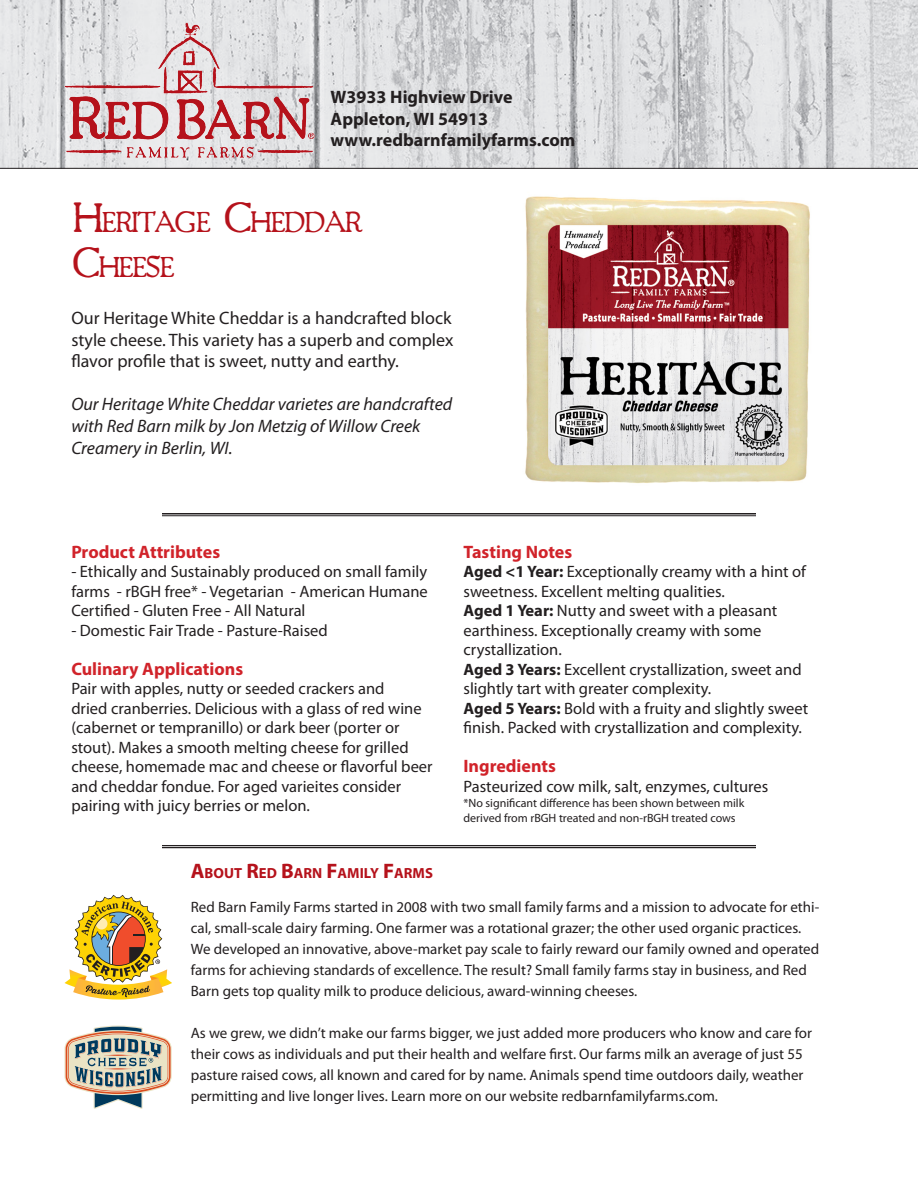
<style>
.page{position:relative;width:918px;height:1188px;background:#fff}
.page>*{position:absolute;margin:0;border:0;box-sizing:border-box;transform-origin:0 0}
.t1{font:26.25px/45px "Packard Antique";letter-spacing:-.045em;color:#b5121b}
.t2{font:18px/21.6px "Myriad Pro";color:#231f20;text-align:justify}
.t3{font:italic 18px/21.6px "Myriad Pro";color:#231f20}
.t4{font:700 18px "Myriad Pro";color:#d1232a}
.t5{font:700 18px "Myriad Pro";color:#231f20}
.t6{font:16.5px/19.5px "Myriad Pro";color:#231f20}
.t7{font:15px/21px "Myriad Pro";color:#231f20}
.t8{font:700 14.7px "Myriad Pro";color:#b5121b}
.t9{font:12px/14.4px "Myriad Pro";color:#231f20}
.s1{font-size:37.5px}
.s2{font-size:21px}
.s3{font-weight:700}
</style>
<div class="page">
<svg style="left:0;top:0;width:918px;height:169px;background:#d8d9db"></svg>
<hr style="left:162px;top:513px;width:594px;height:1px;background:#231f20">
<hr style="left:162px;top:515px;width:594px;height:1px;background:#231f20">
<hr style="left:162px;top:845px;width:594px;height:1px;background:#231f20">
<hr style="left:162px;top:847px;width:594px;height:1px;background:#231f20">
<img style="left:55px;top:9px;width:268px;height:153px">
<svg style="left:65px;top:895px;width:107px;height:105px"></svg>
<svg style="left:65px;top:1026px;width:107px;height:83px"></svg>
<img style="left:525px;top:196px;width:285px;height:288px">
<p class="t5" style="left:331px;top:85px;width:184px">W3933 Highview Drive</p>
<p class="t5" style="left:331px;top:107px;width:159px">Appleton, WI 54913</p>
<p class="t5" style="left:331px;top:129px;width:246px">www.redbarnfamilyfarms.com</p>
<p class="t1" style="left:71px;top:199px;width:291px"><span class="s1">H</span>ERITAGE <span class="s1">C</span>HEDDAR<br><span class="s1">C</span>HEESE</p>
<p class="t2" style="left:71px;top:307px;width:384px">Our Heritage White Cheddar is a handcrafted block style cheese. This variety has a superb and complex flavor profile that is sweet, nutty and earthy.</p>
<p class="t3" style="left:71px;top:393px;width:382px">Our Heritage White Cheddar varietes are handcrafted with Red Barn milk by Jon Metzig of Willow Creek<br>Creamery in Berlin, WI.</p>
<p class="t4" style="left:71px;top:540px;width:150px">Product Attributes</p>
<p class="t6" style="left:71px;top:562px;width:358px;text-align:justify">- Ethically and Sustainably produced on small family farms - rBGH free* - Vegetarian - American Humane Certified - Gluten Free - All Natural</p>
<p class="t6" style="left:71px;top:620px;width:258px">- Domestic Fair Trade - Pasture-Raised</p>
<p class="t4" style="left:71px;top:657px;width:173px">Culinary Applications</p>
<p class="t6" style="left:71px;top:679px;width:363px">Pair with apples, nutty or seeded crackers and<br>dried cranberries. Delicious with a glass of red wine (cabernet or tempranillo) or dark beer (porter or stout). Makes a smooth melting cheese for grilled cheese, homemade mac and cheese or flavorful beer and cheddar fondue. For aged varieites consider pairing with juicy berries or melon.</p>
<p class="t8" style="left:191px;top:863px;width:244px"><span class="s2">A</span>BOUT <span class="s2">R</span>ED <span class="s2">B</span>ARN <span class="s2">F</span>AMILY <span class="s2">F</span>ARMS</p>
<p class="t4" style="left:463px;top:540px;width:110px">Tasting Notes</p>
<p class="t6" style="left:463px;top:562px;width:344px"><span class="s3">Aged &lt;1 Year:</span> Exceptionally creamy with a hint of sweetness. Excellent melting qualities.</p>
<p class="t6" style="left:463px;top:601px;width:315px"><span class="s3">Aged 1 Year:</span> Nutty and sweet with a pleasant earthiness. Exceptionally creamy with some crystallization.</p>
<p class="t6" style="left:463px;top:659px;width:340px"><span class="s3">Aged 3 Years:</span> Excellent crystallization, sweet and slightly tart with greater complexity.</p>
<p class="t6" style="left:463px;top:698px;width:346px"><span class="s3">Aged 5 Years:</span> Bold with a fruity and slightly sweet finish. Packed with crystallization and complexity.</p>
<p class="t4" style="left:463px;top:755px;width:94px">Ingredients</p>
<p class="t6" style="left:463px;top:776px;width:306px">Pasteurized cow milk, salt, enzymes, cultures</p>
<p class="t9" style="left:463px;top:796px;width:282px">*No significant difference has been shown between milk derived from rBGH treated and non-rBGH treated cows</p>
<p class="t7" style="left:191px;top:896px;width:630px">Red Barn Family Farms started in 2008 with two small family farms and a mission to advocate for ethi&shy;cal, small-scale dairy farming. One farmer was a rotational grazer; the other used organic practices.<br>We developed an innovative, above-market pay scale to fairly reward our family owned and operated farms for achieving standards of excellence. The result? Small family farms stay in business, and Red Barn gets top quality milk to produce delicious, award-winning cheeses.</p>
<p class="t7" style="left:191px;top:1022px;width:623px">As we grew, we didn’t make our farms bigger, we just added more producers who know and care for their cows as individuals and put their health and welfare first. Our farms milk an average of just 55 pasture raised cows, all known and cared for by name. Animals spend time outdoors daily, weather permitting and live longer lives. Learn more on our website redbarnfamilyfarms.com.</p>
</div>
